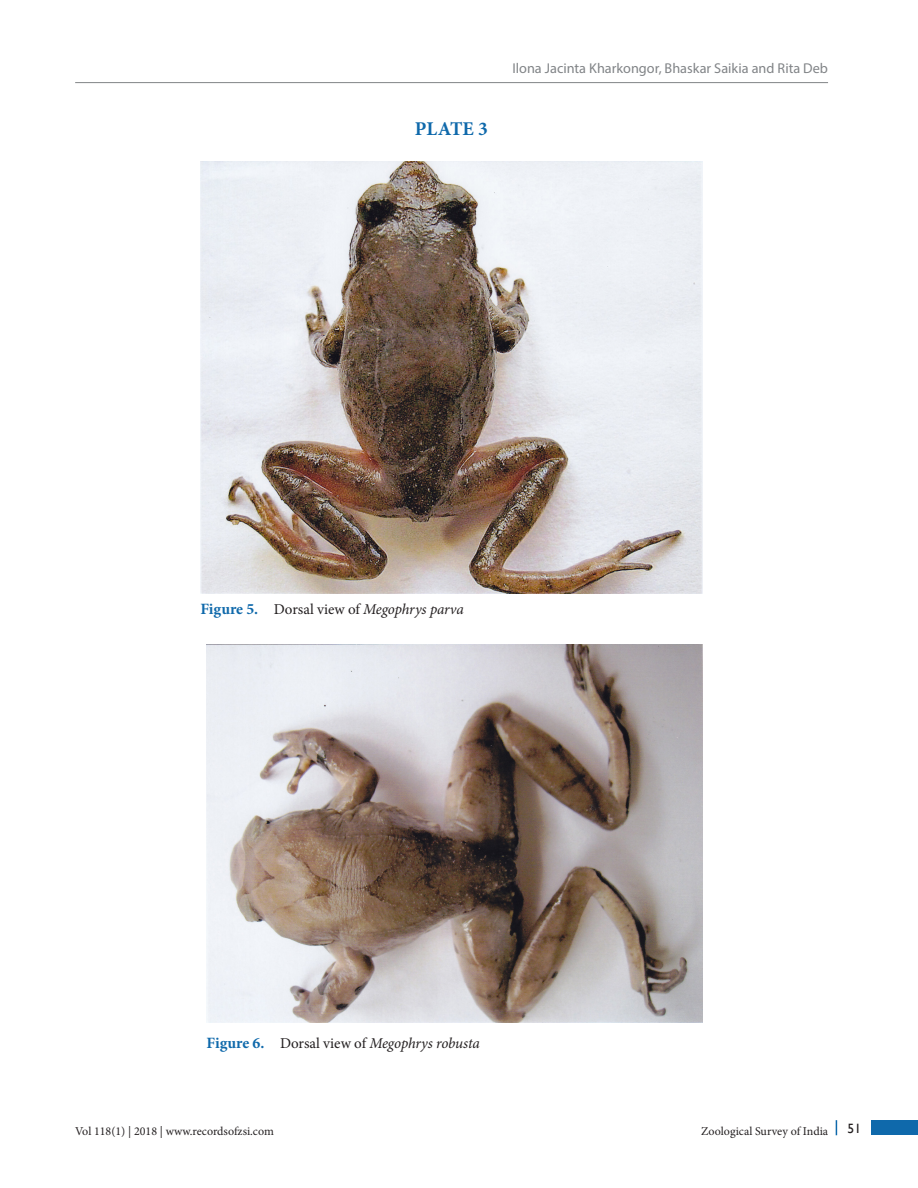
<style>
.page{position:relative;width:918px;height:1188px;background:#fff}
.page>*{position:absolute;margin:0;border:0;box-sizing:border-box;transform-origin:0 0}
.Body_SubHead1{font:700 19.5px "Minion Pro";letter-spacing:-.005em;color:#0f69ab}
.FigureTitle{font:italic 15px "Minion Pro";letter-spacing:-.01em;color:#231f20}
.t1{font:14.25px "Myriad Pro";color:#818487}
.t2{font:13.5px "Gill Sans";color:#231f20}
.t3{font:12px "Minion Pro";color:#231f20}
.s1{font-weight:700;font-style:normal;font-size:15.75px;color:#0f69ab}
.s2{font-style:normal}
</style>
<div class="page">
<div style="left:872px;top:1120px;width:46px;height:15px;background:#0f69ab"></div>
<svg style="left:836px;top:1120px;width:1px;height:15px"></svg>
<hr style="left:75px;top:82px;width:753px;height:1px;background:#818487">
<img style="left:200px;top:161px;width:502px;height:433px">
<img style="left:207px;top:645px;width:495px;height:377px">
<p class="Body_SubHead1" style="left:415px;top:115px;width:74px">PLATE 3</p>
<p class="t1" style="left:512px;top:59px;width:317px">Ilona Jacinta Kharkongor, Bhaskar Saikia and Rita Deb</p>
<p class="FigureTitle" style="left:200px;top:599px;width:265px"><span class="s1">Figure 5.</span> <span class="s2">Dorsal view of</span> Megophrys parva</p>
<p class="FigureTitle" style="left:207px;top:1033px;width:275px"><span class="s1">Figure 6.</span> <span class="s2">Dorsal view of</span> Megophrys robusta</p>
<p class="t3" style="left:75px;top:1123px;width:200px">Vol 118(1) | 2018 | www.recordsofzsi.com</p>
<p class="t3" style="left:701px;top:1123px;width:129px">Zoological Survey of India</p>
<p class="t2" style="left:848px;top:1121px;width:15px">51</p>
</div>
